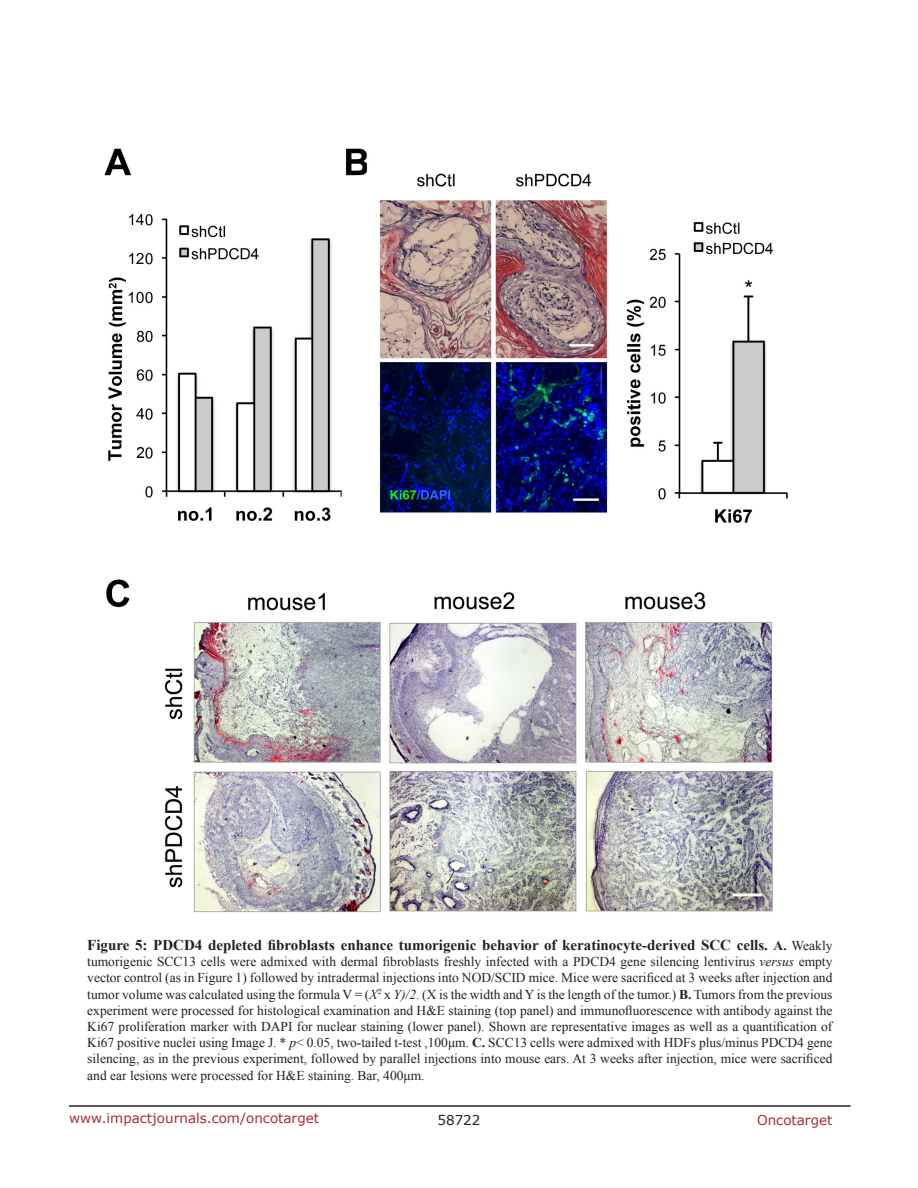
<style>
.page{position:relative;width:918px;height:1188px;background:#fff}
.page>*{position:absolute;margin:0;border:0;box-sizing:border-box;transform-origin:0 0}
.t1{font:700 15px "Times New Roman";color:#221f22}
.t2{font:13.5px/16.2px "Times New Roman";color:#221f22;text-align:justify}
.t3{font:13.5px "Verdana";color:#ac2b31}
.t4{font:13.5px "Verdana";color:#221f22}
.s1{font-size:13.5px}
.s2{font-weight:400;font-size:13.5px}
.s3{font-style:italic}
.s4{font-weight:700}
</style>
<div class="page">
<hr style="left:69px;top:1105px;width:781px;height:2px;background:#231f20">
<img style="left:104px;top:148px;width:684px;height:765px">
<p class="t1" style="left:87px;top:935px;width:747px">Figure 5: PDCD4 depleted fibroblasts enhance tumorigenic behavior of keratinocyte-derived SCC cells. <span class="s1">A.</span> <span class="s2">Weakly</span></p>
<p class="t2" style="left:87px;top:953px;width:747px">tumorigenic SCC13 cells were admixed with dermal fibroblasts freshly infected with a PDCD4 gene silencing lentivirus <span class="s3">versus</span> empty vector control (as in Figure 1) followed by intradermal injections into NOD/SCID mice. Mice were sacrificed at 3 weeks after injection and tumor volume was calculated using the formula V = (<span class="s3">X</span><sup>2</sup> x <span class="s3">Y)/2</span>. (X is the width and Y is the length of the tumor.) <span class="s4">B.</span> Tumors from the previous experiment were processed for histological examination and H&amp;E staining (top panel) and immunofluorescence with antibody against the Ki67 proliferation marker with DAPI for nuclear staining (lower panel). Shown are representative images as well as a quantification of Ki67 positive nuclei using Image J. * <span class="s3">p</span>&lt; 0.05, two-tailed t-test ,100μm. <span class="s4">C.</span> SCC13 cells were admixed with HDFs plus/minus PDCD4 gene silencing, as in the previous experiment, followed by parallel injections into mouse ears. At 3 weeks after injection, mice were sacrificed and ear lesions were processed for H&amp;E staining. Bar, 400μm.</p>
<p class="t3" style="left:69px;top:1109px;width:252px">www.impactjournals.com/oncotarget</p>
<p class="t4" style="left:438px;top:1111px;width:44px">58722</p>
<p class="t3" style="left:757px;top:1111px;width:77px">Oncotarget</p>
</div>
